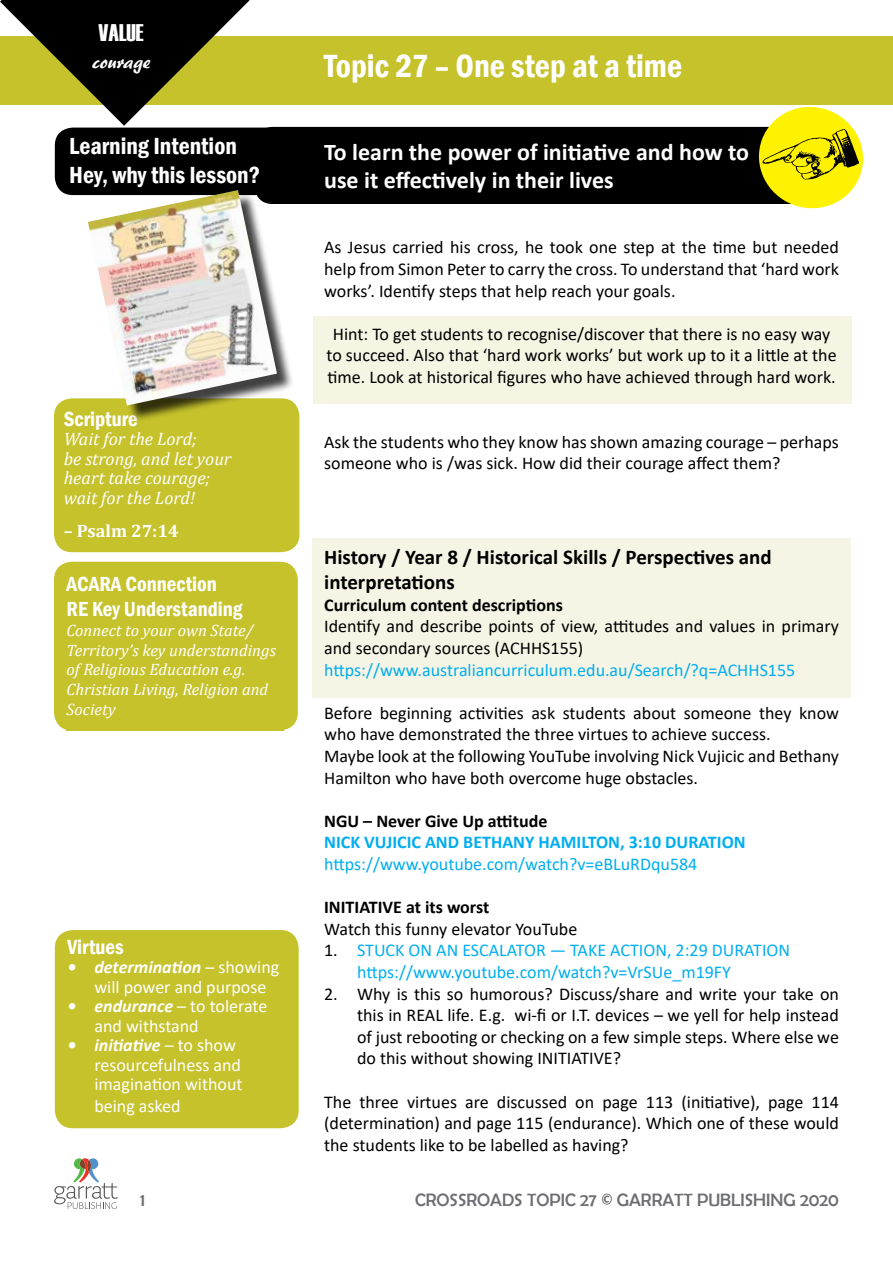
<style>
.page{position:relative;width:893px;height:1263px;background:#fff}
.page>*{position:absolute;margin:0;border:0;box-sizing:border-box;transform-origin:0 0}
.t1{font:600 condensed 33px "Franklin Gothic";color:#fff}
.t2{font:700 24px/28.8px "Calibri";color:#fff}
.t3{font:600 condensed 24px/28.8px "Franklin Gothic";color:#fff}
.t4{font:24px "Haettenschweiler";color:#fff}
.t5{font:700 21px/25.2px "Calibri";color:#000}
.t6{font:600 condensed 21px/25.2px "Franklin Gothic";color:#fff}
.t7{font:21px "ARBERKLEY";color:#fff}
.t8{font:18px/21.6px "Calibri";color:#000;text-align:justify}
.t9{font:18px/21.6px "Calibri";color:#00aeef}
.t10{font:18px/19.5px "Calibri";color:#fff}
.t11{font:700 18px "Calibri";color:#000}
.t12{font:italic 18px/19.5px "Cambria";color:#fff}
.t13{font:700 18px "Calibri";color:#00aeef}
.t14{font:18px "Berlin Sans FB";color:#6d6e71}
.t15{font:700 18px "Cambria";color:#fff}
.t16{font:italic 16.5px/19.8px "Cambria";color:#fff}
.s1{font-weight:700;font-style:italic}
.s2{color:#000}
</style>
<div class="page">
<svg style="left:54px;top:1158px;width:64px;height:51px"></svg>
<div style="left:254px;top:127px;width:584px;height:77px;background:#000;border-radius:18px"></div>
<div style="left:312px;top:538px;width:539px;height:160px;background:#f6f5e5"></div>
<div style="left:0;top:37px;width:893px;height:68px;background:#c6c22c"></div>
<div style="left:313px;top:317px;width:538px;height:87px;background:#f6f4e3"></div>
<div style="left:54px;top:398px;width:245px;height:154px;background:#c6c22c;border-radius:18px"></div>
<div style="left:55px;top:930px;width:244px;height:198px;background:#c6c22c;border-radius:18px"></div>
<div style="left:54px;top:562px;width:244px;height:168px;background:#c6c22c;border-radius:18px"></div>
<div style="left:55px;top:128px;width:244px;height:67px;background:#000;border-radius:18px"></div>
<div style="left:91px;top:193px;width:203px;height:229px;background:#000;opacity:.75"></div>
<img style="left:88px;top:190px;width:189px;height:215px">
<svg style="left:752px;top:106px;width:112px;height:103px"></svg>
<svg style="left:0;top:0;width:249px;height:126px"></svg>
<h2 class="t4" style="left:99px;top:16px;width:47px">VALUE</h2>
<p class="t7" style="left:92px;top:48px;width:60px">courage</p>
<h2 class="t3" style="left:69px;top:132px;width:192px">Learning Intention<br>Hey, why this lesson?</h2>
<p class="t6" style="left:64px;top:406px;width:76px">Scripture</p>
<p class="t12" style="left:64px;top:429px;width:169px">Wait for the Lord;<br>be strong, and let your heart take courage; wait for the Lord!</p>
<p class="t15" style="left:64px;top:519px;width:116px">– Psalm 27:14</p>
<p class="t6" style="left:67px;top:571px;width:177px">ACARA Connection<br>RE Key Understanding</p>
<p class="t16" style="left:67px;top:619px;width:211px">Connect to your own State/<br>Territory’s key understandings of Religious Education e.g.<br>Christian Living, Religion and<br>Society</p>
<p class="t6" style="left:67px;top:934px;width:58px">Virtues</p>
<p class="t10" style="left:94px;top:957px;width:186px;text-indent:-27px"><span class="s1">• determination</span> – showing will power and purpose</p>
<p class="t10" style="left:94px;top:996px;width:174px;text-indent:-27px"><span class="s1">• endurance</span> – to tolerate and withstand</p>
<p class="t10" style="left:94px;top:1035px;width:150px;text-indent:-27px"><span class="s1">• initiative</span> – to show resourcefulness and imagination without</p>
<p class="t10" style="left:94px;top:1095px;width:88px">being asked</p>
<h1 class="t1" style="left:324px;top:44px;width:360px">Topic 27 – One step at a time</h1>
<h2 class="t2" style="left:324px;top:137px;width:427px">To learn the power of initiative and how to use it effectively in their lives</h2>
<p class="t8" style="left:324px;top:236px;width:516px">As Jesus carried his cross, he took one step at the time but needed help from Simon Peter to carry the cross. To understand that ‘hard work works’. Identify steps that help reach your goals.</p>
<p class="t8" style="left:326px;top:322px;width:512px;text-align:center">Hint: To get students to recognise/discover that there is no easy way to succeed. Also that ‘hard work works’ but work up to it a little at the time. Look at historical figures who have achieved through hard work.</p>
<p class="t8" style="left:324px;top:430px;width:516px">Ask the students who they know has shown amazing courage – perhaps someone who is /was sick. How did their courage affect them?</p>
<p class="t5" style="left:324px;top:544px;width:449px">History / Year 8 / Historical Skills / Perspectives and interpretations</p>
<p class="t11" style="left:324px;top:592px;width:240px">Curriculum content descriptions</p>
<p class="t8" style="left:324px;top:615px;width:516px">Identify and describe points of view, attitudes and values in primary and secondary sources (ACHHS155)</p>
<p class="t9" style="left:324px;top:658px;width:473px">https://www.australiancurriculum.edu.au/Search/?q=ACHHS155</p>
<p class="t8" style="left:324px;top:701px;width:516px;text-align:left">Before beginning activities ask students about someone they know who have demonstrated the three virtues to achieve success.<br>Maybe look at the following YouTube involving Nick Vujicic and Bethany Hamilton who have both overcome huge obstacles.</p>
<p class="t11" style="left:324px;top:808px;width:225px">NGU – Never Give Up attitude</p>
<p class="t13" style="left:324px;top:830px;width:423px">NICK VUJICIC AND BETHANY HAMILTON, 3:10 DURATION</p>
<p class="t9" style="left:324px;top:853px;width:375px">https://www.youtube.com/watch?v=eBLuRDqu584</p>
<p class="t11" style="left:324px;top:894px;width:167px">INITIATIVE at its worst</p>
<p class="t8" style="left:324px;top:917px;width:255px">Watch this funny elevator YouTube</p>
<p class="t9" style="left:357px;top:939px;width:434px;text-indent:-33px"><span class="s2">1.</span> STUCK ON AN ESCALATOR — TAKE ACTION, 2:29 DURATION https://www.youtube.com/watch?v=VrSUe_m19FY</p>
<p class="t8" style="left:357px;top:982px;width:483px;text-indent:-33px">2. Why is this so humorous? Discuss/share and write your take on this in REAL life. E.g. wi-fi or I.T. devices – we yell for help instead of just rebooting or checking on a few simple steps. Where else we do this without showing INITIATIVE?</p>
<p class="t8" style="left:324px;top:1090px;width:516px">The three virtues are discussed on page 113 (initiative), page 114 (determination) and page 115 (endurance). Which one of these would the students like to be labelled as having?</p>
<p class="t14" style="left:140px;top:1190px;width:7px">1</p>
<p class="t14" style="left:415px;top:1190px;width:425px">CROSSROADS TOPIC 27 © GARRATT PUBLISHING 2020</p>
</div>
